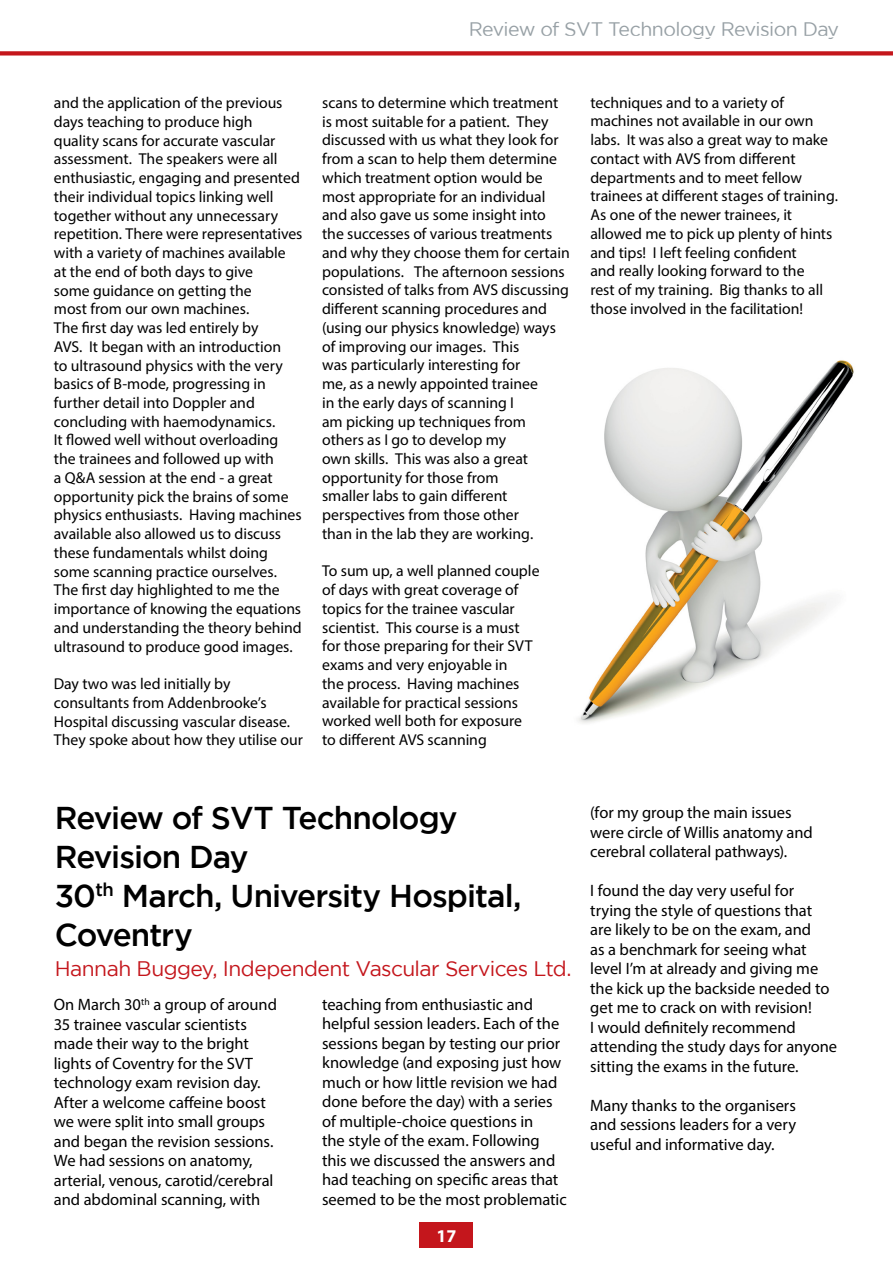
<style>
.page{position:relative;width:893px;height:1263px;background:#fff}
.page>*{position:absolute;margin:0;border:0;box-sizing:border-box;transform-origin:0 0}
.t1{font:500 31.5px/39px "Gotham";letter-spacing:-.03em;color:#000}
.t2{font:21px "Gotham";letter-spacing:-.025em;color:#c4161c}
.t3{font:19.5px "Gotham";letter-spacing:-.03em;color:#97a0a5}
.t4{font:700 18px "Myriad Pro";color:#fff}
.t5{font:16.5px/19.5px "Myriad Pro";letter-spacing:-.005em;color:#000}
.t6{font:15.75px/18.8px "Myriad Pro";letter-spacing:-.005em;color:#000}
</style>
<div class="page">
<div style="left:0;top:51px;width:893px;height:5px;background:#c4161c"></div>
<img style="left:578px;top:360px;width:276px;height:363px">
<div style="left:420px;top:1222px;width:53px;height:26px;background:#c4161c"></div>
<p class="t3" style="left:469px;top:18px;width:372px">Review of SVT Technology Revision Day</p>
<p class="t6" style="left:54px;top:93px;width:250px">and the application of the previous days teaching to produce high<br>quality scans for accurate vascular assessment. The speakers were all enthusiastic, engaging and presented their individual topics linking well together without any unnecessary repetition. There were representatives with a variety of machines available<br>at the end of both days to give<br>some guidance on getting the<br>most from our own machines.<br>The first day was led entirely by<br>AVS. It began with an introduction<br>to ultrasound physics with the very basics of B-mode, progressing in further detail into Doppler and concluding with haemodynamics.<br>It flowed well without overloading the trainees and followed up with<br>a Q&amp;A session at the end - a great opportunity pick the brains of some physics enthusiasts. Having machines available also allowed us to discuss these fundamentals whilst doing some scanning practice ourselves.<br>The first day highlighted to me the importance of knowing the equations and understanding the theory behind ultrasound to produce good images.</p>
<p class="t6" style="left:54px;top:674px;width:250px">Day two was led initially by consultants from Addenbrooke’s Hospital discussing vascular disease.<br>They spoke about how they utilise our</p>
<p class="t6" style="left:322px;top:93px;width:249px">scans to determine which treatment is most suitable for a patient. They discussed with us what they look for from a scan to help them determine which treatment option would be most appropriate for an individual and also gave us some insight into the successes of various treatments and why they choose them for certain populations. The afternoon sessions consisted of talks from AVS discussing different scanning procedures and (using our physics knowledge) ways of improving our images. This<br>was particularly interesting for<br>me, as a newly appointed trainee<br>in the early days of scanning I<br>am picking up techniques from others as I go to develop my<br>own skills. This was also a great opportunity for those from<br>smaller labs to gain different perspectives from those other<br>than in the lab they are working.</p>
<p class="t6" style="left:322px;top:562px;width:219px">To sum up, a well planned couple of days with great coverage of topics for the trainee vascular scientist. This course is a must for those preparing for their SVT exams and very enjoyable in<br>the process. Having machines available for practical sessions worked well both for exposure to different AVS scanning</p>
<p class="t6" style="left:590px;top:93px;width:249px">techniques and to a variety of machines not available in our own labs. It was also a great way to make contact with AVS from different departments and to meet fellow trainees at different stages of training.<br>As one of the newer trainees, it allowed me to pick up plenty of hints and tips! I left feeling confident<br>and really looking forward to the<br>rest of my training. Big thanks to all those involved in the facilitation!</p>
<h1 class="t1" style="left:55px;top:797px;width:468px">Review of SVT Technology<br>Revision Day<br>30<sup>th</sup> March, University Hospital,<br>Coventry</h1>
<h2 class="t2" style="left:55px;top:957px;width:518px">Hannah Buggey, Independent Vascular Services Ltd.</h2>
<p class="t5" style="left:54px;top:995px;width:225px">On March 30<sup>th</sup> a group of around<br>35 trainee vascular scientists made their way to the bright lights of Coventry for the SVT technology exam revision day.<br>After a welcome caffeine boost we were split into small groups and began the revision sessions.<br>We had sessions on anatomy, arterial, venous, carotid/cerebral and abdominal scanning, with</p>
<p class="t5" style="left:322px;top:994px;width:246px">teaching from enthusiastic and helpful session leaders. Each of the sessions began by testing our prior knowledge (and exposing just how much or how little revision we had done before the day) with a series of multiple-choice questions in<br>the style of the exam. Following this we discussed the answers and had teaching on specific areas that seemed to be the most problematic</p>
<p class="t4" style="left:436px;top:1224px;width:21px">17</p>
<p class="t5" style="left:590px;top:803px;width:224px">(for my group the main issues were circle of Willis anatomy and cerebral collateral pathways).</p>
<p class="t5" style="left:590px;top:881px;width:248px">I found the day very useful for trying the style of questions that are likely to be on the exam, and<br>as a benchmark for seeing what level I’m at already and giving me the kick up the backside needed to get me to crack on with revision!<br>I would definitely recommend attending the study days for anyone sitting the exams in the future.</p>
<p class="t5" style="left:590px;top:1095px;width:207px;text-align:justify">Many thanks to the organisers and sessions leaders for a very useful and informative day.</p>
</div>
